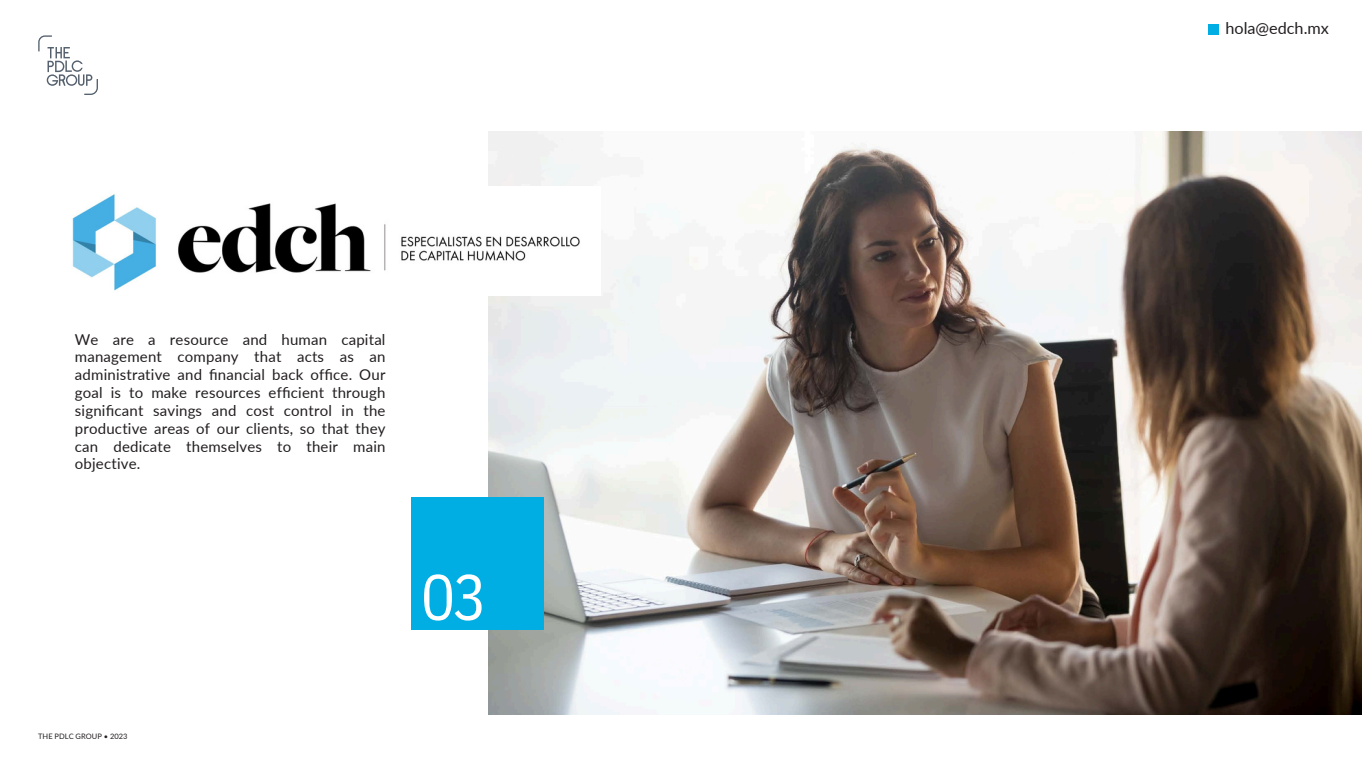
<style>
.page{position:relative;width:1362px;height:765px;background:#fff}
.page>*{position:absolute;margin:0;border:0;box-sizing:border-box;transform-origin:0 0}
.t1{font:64px "IBM Plex Sans Cond";color:#fff}
.t2{font:16.25px "Lato";color:#231f20}
.t3{font:15px/17.8px "Lato";letter-spacing:.01em;color:#231f20;text-align:justify}
.t4{font:7.5px "Lato";color:#231f20}
</style>
<div class="page">
<svg style="left:38px;top:35px;width:60px;height:60px"></svg>
<img style="left:488px;top:132px;width:873px;height:582px">
<div style="left:411px;top:497px;width:133px;height:133px;background:#00aee4"></div>
<img style="left:72px;top:186px;width:528px;height:109px">
<div style="left:1208px;top:25px;width:10px;height:10px;background:#00aee4"></div>
<h1 class="t3" style="left:75px;top:330px;width:312px">We are a resource and human capital management company that acts as an administrative and financial back office. Our goal is to make resources efficient through significant savings and cost control in the productive areas of our clients, so that they can dedicate themselves to their main objective.</h1>
<p class="t1" style="left:421px;top:554px;width:68px">03</p>
<h1 class="t4" style="left:38px;top:732px;width:91px">THE PDLC GROUP • 2023</h1>
<p class="t2" style="left:1225px;top:18px;width:105px">hola@edch.mx</p>
</div>
